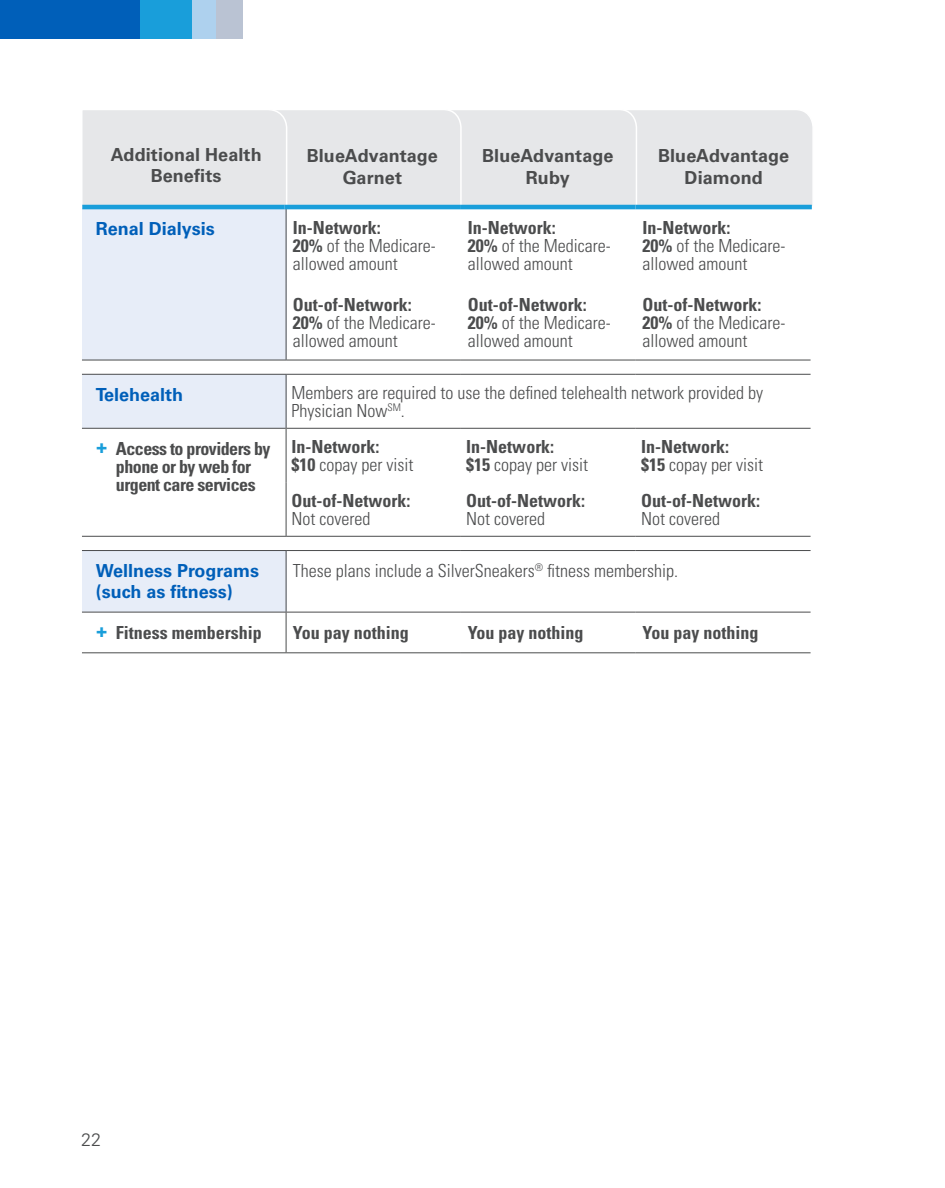
<style>
.page{position:relative;width:945px;height:1188px;background:#fff}
.page>*{position:absolute;margin:0;border:0;box-sizing:border-box;transform-origin:0 0}
.t1{font:300 condensed 18px/18px "Univers LT Std";color:#4b4c4d}
.t2{font:700 condensed 18px/18px "Univers LT Std";color:#4b4c4d}
.t3{font:700 18px/21.8px "Univers LT Std";letter-spacing:.005em;color:#4b4c4d;text-align:center}
.t4{font:700 18px/21px "Univers LT Std";color:#005fb9}
.t5{font:700 condensed 18px/18px "Univers LT Std";letter-spacing:-.03em;color:#4b4c4d;text-align:center}
.t6{font:300 18px "Univers LT Std";color:#4b4c4d}
.s1{font-weight:700}
.s2{font-weight:900;font-stretch:normal;color:#199eda}
.s3{font-weight:300}
</style>
<div class="page">
<div style="left:0;top:0;width:140px;height:39px;background:#005fb9"></div>
<div style="left:140px;top:0;width:52px;height:39px;background:#199eda"></div>
<div style="left:192px;top:0;width:25px;height:39px;background:#aed1ee"></div>
<div style="left:217px;top:0;width:26px;height:39px;background:#bac3d3"></div>
<div style="left:82px;top:208px;width:204px;height:152px;background:#e7edf8"></div>
<hr style="left:286px;top:208px;width:1px;height:76px;background:#4b4c4d">
<hr style="left:286px;top:284px;width:1px;height:76px;background:#4b4c4d">
<hr style="left:82px;top:360px;width:204px;height:1px;background:#4b4c4d">
<hr style="left:286px;top:360px;width:175px;height:1px;background:#4b4c4d">
<hr style="left:461px;top:360px;width:175px;height:1px;background:#4b4c4d">
<hr style="left:636px;top:360px;width:175px;height:1px;background:#4b4c4d">
<div style="left:82px;top:110px;width:730px;height:95px;background:#e6e7e9"></div>
<hr style="left:82px;top:205px;width:203px;height:4px;background:#199eda">
<hr style="left:285px;top:205px;width:175px;height:4px;background:#199eda">
<hr style="left:460px;top:205px;width:176px;height:4px;background:#199eda">
<hr style="left:636px;top:205px;width:176px;height:4px;background:#199eda">
<div style="left:82px;top:551px;width:204px;height:61px;background:#e7edf8"></div>
<hr style="left:286px;top:612px;width:175px;height:1px;background:#4b4c4d">
<hr style="left:461px;top:612px;width:175px;height:1px;background:#4b4c4d">
<hr style="left:636px;top:612px;width:175px;height:1px;background:#4b4c4d">
<hr style="left:82px;top:652px;width:204px;height:1px;background:#4b4c4d">
<hr style="left:286px;top:652px;width:175px;height:1px;background:#4b4c4d">
<hr style="left:461px;top:652px;width:175px;height:1px;background:#4b4c4d">
<hr style="left:636px;top:652px;width:175px;height:1px;background:#4b4c4d">
<hr style="left:82px;top:612px;width:204px;height:1px;background:#4b4c4d">
<hr style="left:286px;top:551px;width:1px;height:61px;background:#4b4c4d">
<hr style="left:286px;top:612px;width:1px;height:40px;background:#4b4c4d">
<hr style="left:82px;top:550px;width:204px;height:1px;background:#4b4c4d">
<hr style="left:286px;top:550px;width:175px;height:1px;background:#4b4c4d">
<hr style="left:461px;top:550px;width:175px;height:1px;background:#4b4c4d">
<hr style="left:636px;top:550px;width:175px;height:1px;background:#4b4c4d">
<div style="left:82px;top:374px;width:204px;height:54px;background:#e7edf8"></div>
<hr style="left:82px;top:374px;width:204px;height:1px;background:#4b4c4d">
<hr style="left:286px;top:374px;width:175px;height:1px;background:#4b4c4d">
<hr style="left:461px;top:374px;width:175px;height:1px;background:#4b4c4d">
<hr style="left:636px;top:374px;width:175px;height:1px;background:#4b4c4d">
<hr style="left:82px;top:428px;width:204px;height:1px;background:#4b4c4d">
<hr style="left:286px;top:428px;width:175px;height:1px;background:#4b4c4d">
<hr style="left:461px;top:428px;width:175px;height:1px;background:#4b4c4d">
<hr style="left:636px;top:428px;width:175px;height:1px;background:#4b4c4d">
<hr style="left:286px;top:375px;width:1px;height:53px;background:#4b4c4d">
<hr style="left:286px;top:428px;width:1px;height:54px;background:#4b4c4d">
<hr style="left:286px;top:482px;width:1px;height:54px;background:#4b4c4d">
<hr style="left:82px;top:536px;width:204px;height:1px;background:#4b4c4d">
<hr style="left:286px;top:536px;width:175px;height:1px;background:#4b4c4d">
<hr style="left:461px;top:536px;width:175px;height:1px;background:#4b4c4d">
<hr style="left:636px;top:536px;width:175px;height:1px;background:#4b4c4d">
<p class="t3" style="left:111px;top:144px;width:152px">Additional Health<br>Benefits</p>
<p class="t3" style="left:307px;top:145px;width:133px">BlueAdvantage<br>Garnet</p>
<p class="t3" style="left:482px;top:145px;width:133px">BlueAdvantage<br>Ruby</p>
<p class="t3" style="left:658px;top:145px;width:133px">BlueAdvantage<br>Diamond</p>
<p class="t4" style="left:96px;top:218px;width:121px">Renal Dialysis</p>
<p class="t1" style="left:293px;top:219px;width:144px"><span class="s1">In-Network:<br>20%</span> of the Medicare&shy;allowed amount</p>
<p class="t1" style="left:468px;top:219px;width:144px"><span class="s1">In-Network:<br>20%</span> of the Medicare&shy;allowed amount</p>
<p class="t1" style="left:643px;top:219px;width:144px"><span class="s1">In-Network:<br>20%</span> of the Medicare&shy;allowed amount</p>
<p class="t1" style="left:293px;top:295px;width:144px"><span class="s1">Out-of-Network:<br>20%</span> of the Medicare&shy;allowed amount</p>
<p class="t1" style="left:468px;top:295px;width:144px"><span class="s1">Out-of-Network:<br>20%</span> of the Medicare&shy;allowed amount</p>
<p class="t1" style="left:643px;top:295px;width:144px"><span class="s1">Out-of-Network:<br>20%</span> of the Medicare&shy;allowed amount</p>
<p class="t4" style="left:96px;top:384px;width:89px">Telehealth</p>
<p class="t1" style="left:291px;top:383px;width:473px">Members are required to use the defined telehealth network provided by<br>Physician Now<sup>SM</sup>.</p>
<p class="t5" style="left:96px;top:439px;width:176px"><span class="s2">+</span> Access to providers by phone or by web for urgent care services</p>
<p class="t2" style="left:291px;top:437px;width:123px">In-Network:<br>$10 <span class="s3">copay per visit</span></p>
<p class="t2" style="left:466px;top:437px;width:123px">In-Network:<br>$15 <span class="s3">copay per visit</span></p>
<p class="t2" style="left:641px;top:437px;width:123px">In-Network:<br>$15 <span class="s3">copay per visit</span></p>
<p class="t2" style="left:291px;top:491px;width:120px">Out-of-Network:<br><span class="s3">Not covered</span></p>
<p class="t2" style="left:466px;top:491px;width:120px">Out-of-Network:<br><span class="s3">Not covered</span></p>
<p class="t2" style="left:641px;top:491px;width:120px">Out-of-Network:<br><span class="s3">Not covered</span></p>
<p class="t4" style="left:96px;top:561px;width:165px">Wellness Programs (such as fitness)</p>
<p class="t1" style="left:293px;top:562px;width:387px">These plans include a SilverSneakers<sup>®</sup> fitness membership.</p>
<p class="t2" style="left:96px;top:624px;width:168px"><span class="s2">+</span> Fitness membership</p>
<p class="t2" style="left:293px;top:623px;width:117px">You pay nothing</p>
<p class="t2" style="left:468px;top:623px;width:117px">You pay nothing</p>
<p class="t2" style="left:643px;top:623px;width:117px">You pay nothing</p>
<p class="t6" style="left:81px;top:1129px;width:22px">22</p>
</div>
